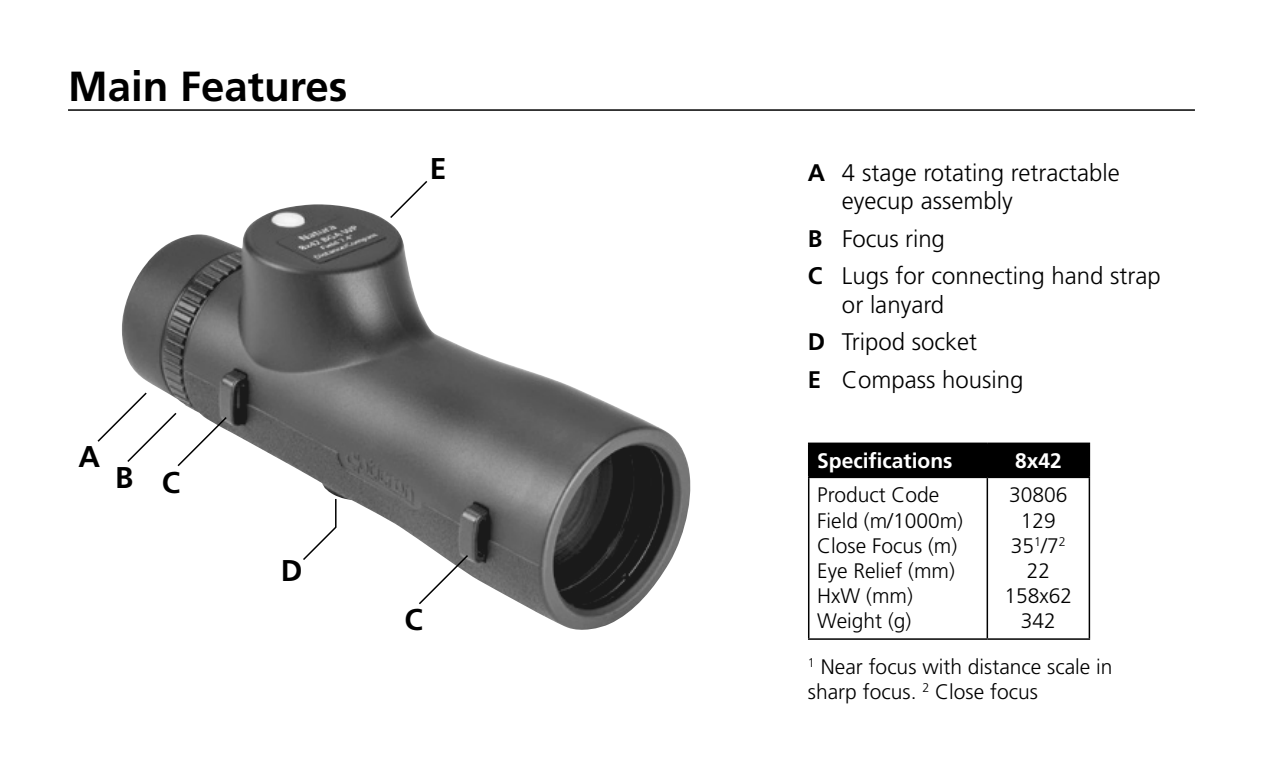
<style>
.page{position:relative;width:1263px;height:766px;background:#fff}
.page>*{position:absolute;margin:0;border:0;box-sizing:border-box;transform-origin:0 0}
.t1{font:700 42px "Frutiger";color:#000}
.t2{font:700 30px "Frutiger";color:#000}
.t3{font:300 24px/37.2px "Frutiger";color:#000}
.t4{font:300 21px/25.2px "Frutiger";color:#000}
.t5{font:700 21px "Frutiger";color:#fff}
.s1{font-weight:700}
</style>
<div class="page">
<hr style="left:68px;top:109px;width:1127px;height:2px;background:#000">
<div style="left:809px;top:444px;width:280px;height:32px;background:#000"></div>
<hr style="left:808px;top:478px;width:1px;height:160px;background:#000">
<hr style="left:986px;top:478px;width:2px;height:160px;background:#000">
<hr style="left:1089px;top:478px;width:1px;height:160px;background:#000">
<hr style="left:808px;top:638px;width:179px;height:1px;background:#000">
<hr style="left:987px;top:638px;width:103px;height:1px;background:#000">
<hr style="left:808px;top:442px;width:179px;height:2px;background:#000">
<hr style="left:808px;top:444px;width:1px;height:32px;background:#000">
<hr style="left:987px;top:442px;width:103px;height:2px;background:#000">
<hr style="left:986px;top:444px;width:2px;height:32px;background:#000">
<hr style="left:1089px;top:444px;width:1px;height:32px;background:#000">
<hr style="left:808px;top:476px;width:179px;height:2px;background:#000">
<hr style="left:987px;top:476px;width:103px;height:2px;background:#000">
<img style="left:122px;top:204px;width:569px;height:425px">
<svg style="left:97px;top:391px;width:131px;height:76px"></svg>
<svg style="left:417px;top:553px;width:53px;height:52px"></svg>
<svg style="left:301px;top:497px;width:36px;height:64px"></svg>
<svg style="left:389px;top:181px;width:40px;height:38px"></svg>
<h1 class="t1" style="left:68px;top:61px;width:281px">Main Features</h1>
<h2 class="t2" style="left:430px;top:150px;width:18px">E</h2>
<h2 class="t2" style="left:78px;top:439px;width:23px">A</h2>
<h2 class="t2" style="left:115px;top:462px;width:67px">B C</h2>
<h2 class="t2" style="left:281px;top:553px;width:23px">D</h2>
<h2 class="t2" style="left:404px;top:601px;width:20px">C</h2>
<p class="t3" style="left:842px;top:158px;width:279px;line-height:28.8px;text-indent:-34px"><span class="s1">A</span> 4 stage rotating retractable eyecup assembly</p>
<p class="t3" style="left:808px;top:220px;width:354px"><span class="s1">B</span> Focus ring<br><span class="s1">C</span> Lugs for connecting hand strap</p>
<p class="t3" style="left:808px;top:286px;width:217px;text-indent:34px">or lanyard<br><span class="s1">D</span> Tripod socket<br><span class="s1">E</span> Compass housing</p>
<p class="t5" style="left:817px;top:448px;width:137px">Specifications</p>
<p class="t5" style="left:1015px;top:448px;width:48px">8x42</p>
<p class="t4" style="left:817px;top:482px;width:147px">Product Code<br>Field (m/1000m)<br>Close Focus (m)<br>Eye Relief (mm)<br>HxW (mm)<br>Weight (g)</p>
<p class="t4" style="left:1004px;top:482px;width:69px;text-align:center">30806<br>129<br>35<sup>1</sup>/7<sup>2<br></sup>22<br>158x62<br>342</p>
<p class="t4" style="left:808px;top:653px;width:306px"><sup>1</sup> Near focus with distance scale in sharp focus. <sup>2</sup> Close focus</p>
</div>
